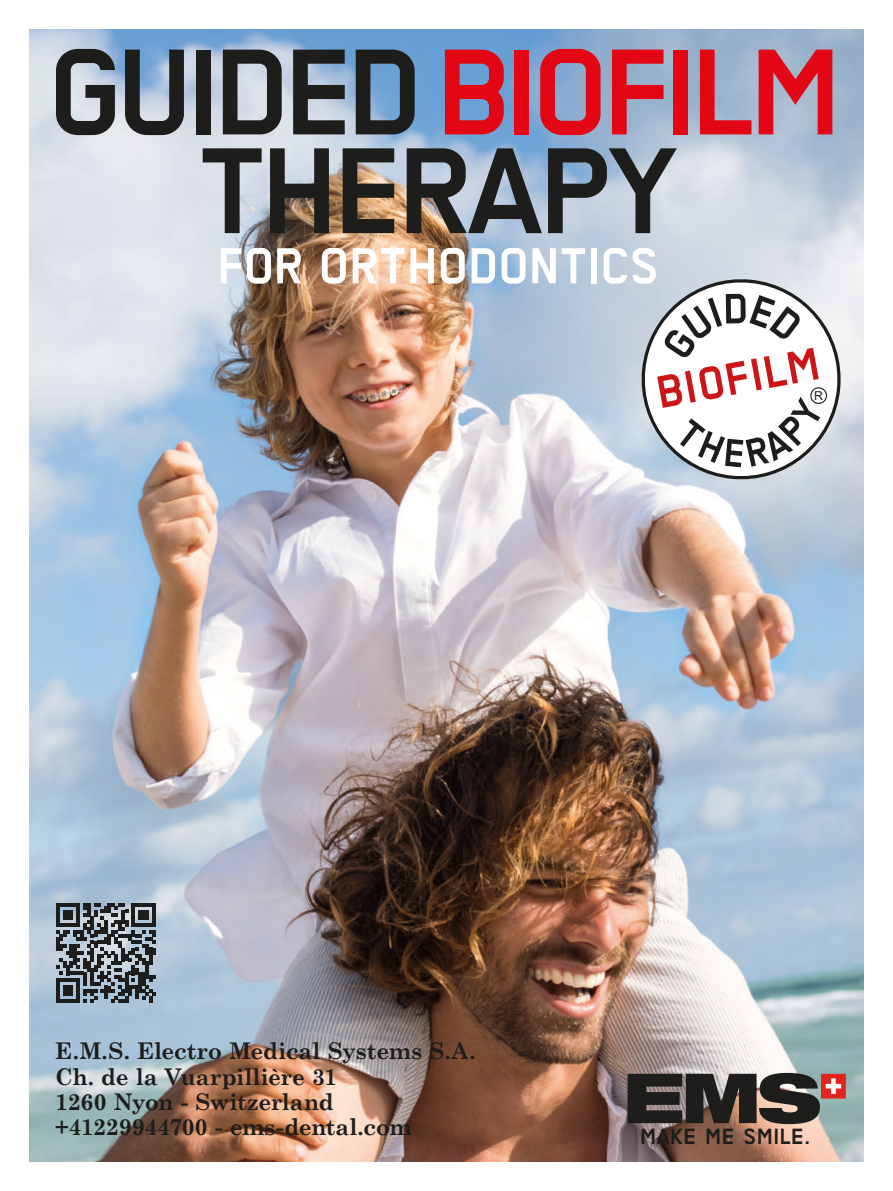
<style>
.page{position:relative;width:893px;height:1191px;background:#fff}
.page>*{position:absolute;margin:0;border:0;box-sizing:border-box;transform-origin:0 0}
.t1{font:700 136.95px/98.7px "Transbold Neue Euro";letter-spacing:-.03em;color:#1d1d1b;text-align:center;scale:1.04 1}
._05_lauftext_einzug{font:700 56.85px "Transbold Neue Euro";letter-spacing:.01em;color:#fff}
.t2{font:24.75px "TRANS Bold";color:#1d1d1b}
._05_lauftext_einzug-2{font:700 23.1px "Century Schoolbook";letter-spacing:-.01em;color:#1d1d1b}
.t3{font:12.3px "Arial";color:#1d1d1b}
.s1{color:#e30614}
</style>
<div class="page">
<img style="left:30px;top:30px;width:833px;height:1131px">
<svg style="left:627px;top:1072px;width:219px;height:52px"></svg>
<svg style="left:642px;top:279px;width:199px;height:200px"></svg>
<div style="left:810px;top:387px;width:17px;height:17px;border:1px solid #1d1d1b;border-radius:50%"></div>
<svg style="left:56px;top:902px;width:100px;height:100px"></svg>
<p class="t1" style="left:49px;top:44px;width:763px">GUIDED <span class="s1">BIOFILM<br></span>THERAPY</p>
<p class="_05_lauftext_einzug" style="left:218px;top:235px;width:442px">FOR ORTHODONTICS</p>
<p class="t3" style="left:814px;top:387px;width:10px">R</p>
<p class="_05_lauftext_einzug-2" style="left:55px;top:1032px;width:422px">E.M.S. Electro Medical Systems S.A.</p>
<p class="_05_lauftext_einzug-2" style="left:55px;top:1058px;width:283px">Ch. de la Vuarpillière 31</p>
<p class="_05_lauftext_einzug-2" style="left:55px;top:1083px;width:280px">1260 Nyon - Switzerland</p>
<p class="_05_lauftext_einzug-2" style="left:55px;top:1109px;width:358px">+41229944700 - ems-dental.com</p>
<p class="t2" style="left:641px;top:1123px;width:172px">MAKE ME SMILE.</p>
</div>
